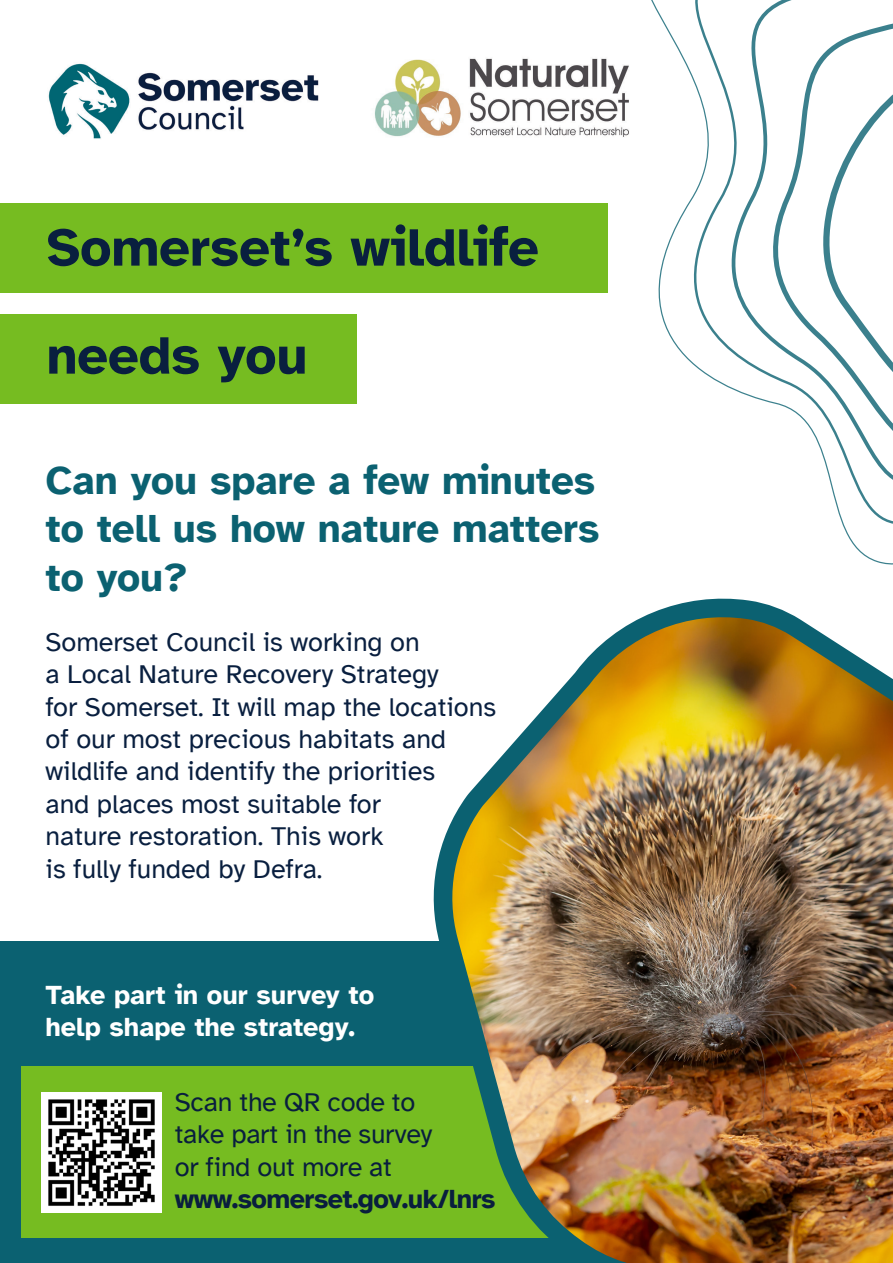
<style>
.page{position:relative;width:893px;height:1263px;background:#fff}
.page>*{position:absolute;margin:0;border:0;box-sizing:border-box;transform-origin:0 0}
.t1{font:700 54.45px/108px "Atkinson Hyperlegible";color:#091f3f}
.t2{font:700 40.2px/48.3px "Atkinson Hyperlegible";color:#0b6171;text-align:justify}
.t3{font:27px/32.4px "Atkinson Hyperlegible";color:#091f3f}
.t4{font:27px/32.4px "Atkinson Hyperlegible";letter-spacing:-.01em;color:#091e3e}
.t5{font:700 27px/32.4px "Atkinson Hyperlegible";color:#fff}
.s1{font-weight:700}
</style>
<div class="page">
<img style="left:374px;top:58px;width:148px;height:79px">
<svg style="left:522px;top:58px;width:371px;height:507px"></svg>
<svg style="left:607px;top:0;width:286px;height:526px"></svg>
<svg style="left:695px;top:0;width:198px;height:501px"></svg>
<svg style="left:760px;top:8px;width:133px;height:467px"></svg>
<svg style="left:798px;top:43px;width:95px;height:384px"></svg>
<div style="left:0;top:203px;width:607px;height:90px;background:#76bc21"></div>
<div style="left:0;top:314px;width:356px;height:89px;background:#76bc21"></div>
<div style="left:0;top:942px;width:893px;height:321px;background:#0b6171"></div>
<img style="left:48px;top:63px;width:271px;height:76px">
<div style="left:22px;top:1067px;width:628px;height:171px;background:#76bc21"></div>
<img style="left:41px;top:1092px;width:121px;height:121px">
<img style="left:419px;top:598px;width:474px;height:665px">
<p class="t1" style="left:47px;top:193px;width:494px">Somerset’s wildlife needs you</p>
<p class="t2" style="left:45px;top:456px;width:556px">Can you spare a few minutes to tell us how nature matters to you?</p>
<p class="t3" style="left:45px;top:626px;width:452px">Somerset Council is working on<br>a Local Nature Recovery Strategy<br>for Somerset. It will map the locations of our most precious habitats and wildlife and identify the priorities<br>and places most suitable for<br>nature restoration. This work<br>is fully funded by Defra.</p>
<p class="t5" style="left:45px;top:978px;width:330px">Take part in our survey to help shape the strategy.</p>
<p class="t4" style="left:175px;top:1086px;width:322px">Scan the QR code to<br>take part in the survey<br>or find out more at <span class="s1">www.somerset.gov.uk/lnrs</span></p>
</div>
